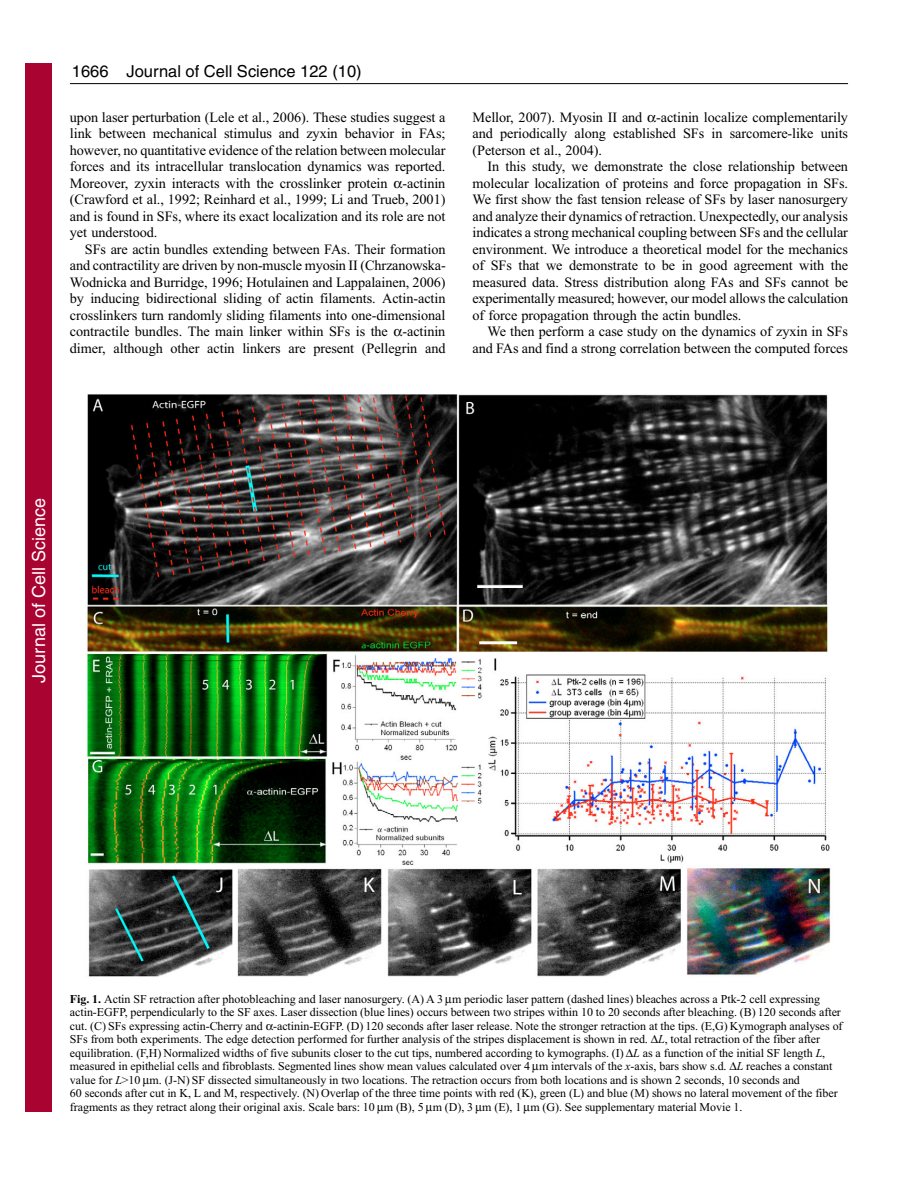
<style>
.page{position:relative;width:918px;height:1188px;background:#fff}
.page>*{position:absolute;margin:0;border:0;box-sizing:border-box;transform-origin:0 0}
.t1{font:18px "Helvetica";color:#fff}
.t2{font:16.5px "Helvetica";color:#000}
.t3{font:14.25px/16.5px "Times New Roman";letter-spacing:-.005em;color:#000;text-align:justify}
.t4{font:12px/13.5px "Times New Roman";letter-spacing:-.005em;color:#000}
.s1{font-weight:700}
.s2{font-style:italic}
</style>
<div class="page">
<hr style="left:70px;top:83px;width:778px;height:1px;background:#000">
<img style="left:87px;top:393px;width:744px;height:584px">
<div style="left:26px;top:64px;width:26px;height:1048px;background:#a90332"></div>
<p class="t2" style="left:127px;top:65px;width:237px">Journal of Cell Science 122 (10)</p>
<p class="t2" style="left:72px;top:65px;width:38px">1666</p>
<p class="t3" style="left:70px;top:110px;width:377px">upon laser perturbation (Lele et al., 2006). These studies suggest a link between mechanical stimulus and zyxin behavior in FAs; however, no quantitative evidence of the relation between molecular forces and its intracellular translocation dynamics was reported.<br>Moreover, zyxin interacts with the crosslinker protein -actinin (Crawford et al., 1992; Reinhard et al., 1999; Li and Trueb, 2001) and is found in SFs, where its exact localization and its role are not yet understood.</p>
<p class="t3" style="left:70px;top:242px;width:377px;text-indent:15px">SFs are actin bundles extending between FAs. Their formation and contractility are driven by non-muscle myosin II (Chrzanowska-Wodnicka and Burridge, 1996; Hotulainen and Lappalainen, 2006) by inducing bidirectional sliding of actin filaments. Actin-actin crosslinkers turn randomly sliding filaments into one-dimensional contractile bundles. The main linker within SFs is the -actinin dimer, although other actin linkers are present (Pellegrin and</p>
<p class="t3" style="left:472px;top:110px;width:377px">Mellor, 2007). Myosin II and -actinin localize complementarily and periodically along established SFs in sarcomere-like units (Peterson et al., 2004).</p>
<p class="t3" style="left:472px;top:159px;width:377px;text-indent:15px">In this study, we demonstrate the close relationship between molecular localization of proteins and force propagation in SFs.<br>We first show the fast tension release of SFs by laser nanosurgery and analyze their dynamics of retraction. Unexpectedly, our analysis indicates a strong mechanical coupling between SFs and the cellular environment. We introduce a theoretical model for the mechanics of SFs that we demonstrate to be in good agreement with the measured data. Stress distribution along FAs and SFs cannot be experimentally measured; however, our model allows the calculation of force propagation through the actin bundles.</p>
<p class="t3" style="left:472px;top:324px;width:377px;text-align:right">We then perform a case study on the dynamics of zyxin in SFs and FAs and find a strong correlation between the computed forces</p>
<p class="t1" style="left:28px;top:683px;width:186px;rotate:-90deg">Journal of Cell Science</p>
<p class="t4" style="left:70px;top:993px;width:774px"><span class="s1">Fig. 1.</span> Actin SF retraction after photobleaching and laser nanosurgery. (A) A 3 m periodic laser pattern (dashed lines) bleaches across a Ptk-2 cell expressing actin-EGFP, perpendicularly to the SF axes. Laser dissection (blue lines) occurs between two stripes within 10 to 20 seconds after bleaching. (B) 120 seconds after cut. (C) SFs expressing actin-Cherry and -actinin-EGFP. (D) 120 seconds after laser release. Note the stronger retraction at the tips. (E,G) Kymograph analyses of SFs from both experiments. The edge detection performed for further analysis of the stripes displacement is shown in red. <span class="s2">L</span>, total retraction of the fiber after equilibration. (F,H) Normalized widths of five subunits closer to the cut tips, numbered according to kymographs. (I) <span class="s2">L</span> as a function of the initial SF length <span class="s2">L</span>, measured in epithelial cells and fibroblasts. Segmented lines show mean values calculated over 4 m intervals of the <span class="s2">x</span>-axis, bars show s.d. <span class="s2">L</span> reaches a constant value for <span class="s2">L</span>&gt;10 m. (J-N) SF dissected simultaneously in two locations. The retraction occurs from both locations and is shown 2 seconds, 10 seconds and<br>60 seconds after cut in K, L and M, respectively. (N) Overlap of the three time points with red (K), green (L) and blue (M) shows no lateral movement of the fiber fragments as they retract along their original axis. Scale bars: 10 m (B), 5 m (D), 3 m (E), 1 m (G). See supplementary material Movie 1.</p>
</div>
